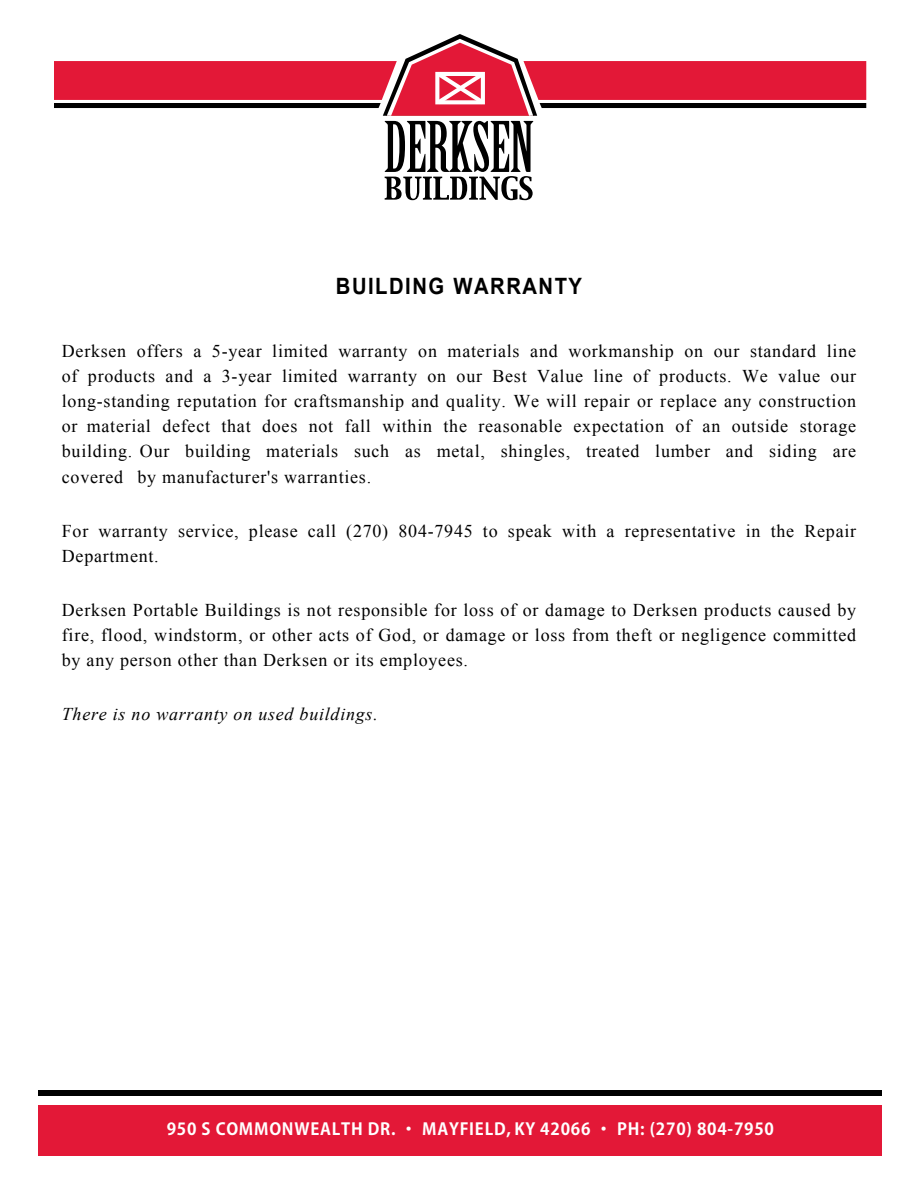
<style>
.page{position:relative;width:918px;height:1188px;background:#fff}
.page>*{position:absolute;margin:0;border:0;box-sizing:border-box;transform-origin:0 0}
.t1{font:700 22.5px "Arial";letter-spacing:.075em;color:#000;scale:.9 1}
.t2{font:18px/25.2px "Times New Roman";letter-spacing:.04em;color:#000;text-align:justify}
.t3{font:italic 18px "Times New Roman";letter-spacing:.04em;color:#000}
.t4{font:700 16.5px "Adobe Gothic Std";letter-spacing:.045em;color:#fff}
</style>
<div class="page">
<div style="left:38px;top:1105px;width:844px;height:50px;background:#e31837"></div>
<div style="left:38px;top:1090px;width:844px;height:5px;background:#000"></div>
<svg style="left:54px;top:34px;width:812px;height:166px"></svg>
<p class="t1" style="left:336px;top:271px;width:275px">BUILDING WARRANTY</p>
<p class="t2" style="left:62px;top:338px;width:796px">Derksen offers a 5-year limited warranty on materials and workmanship on our standard line of products and a 3-year limited warranty on our Best Value line of products. We value our long-standing reputation for craftsmanship and quality. We will repair or replace any construction or material defect that does not fall within the reasonable expectation of an outside storage building. Our building materials such as metal, shingles, treated lumber and siding are covered by manufacturer's warranties.</p>
<p class="t2" style="left:62px;top:518px;width:796px">For warranty service, please call (270) 804-7945 to speak with a representative in the Repair<br>Department.</p>
<p class="t2" style="left:62px;top:597px;width:796px">Derksen Portable Buildings is not responsible for loss of or damage to Derksen products caused by fire, flood, windstorm, or other acts of God, or damage or loss from theft or negligence committed by any person other than Derksen or its employees.</p>
<p class="t3" style="left:62px;top:702px;width:318px">There is no warranty on used buildings.</p>
<p class="t4" style="left:167px;top:1119px;width:609px">950 S COMMONWEALTH DR. • MAYFIELD, KY 42066 • PH: (270) 804-7950</p>
</div>
